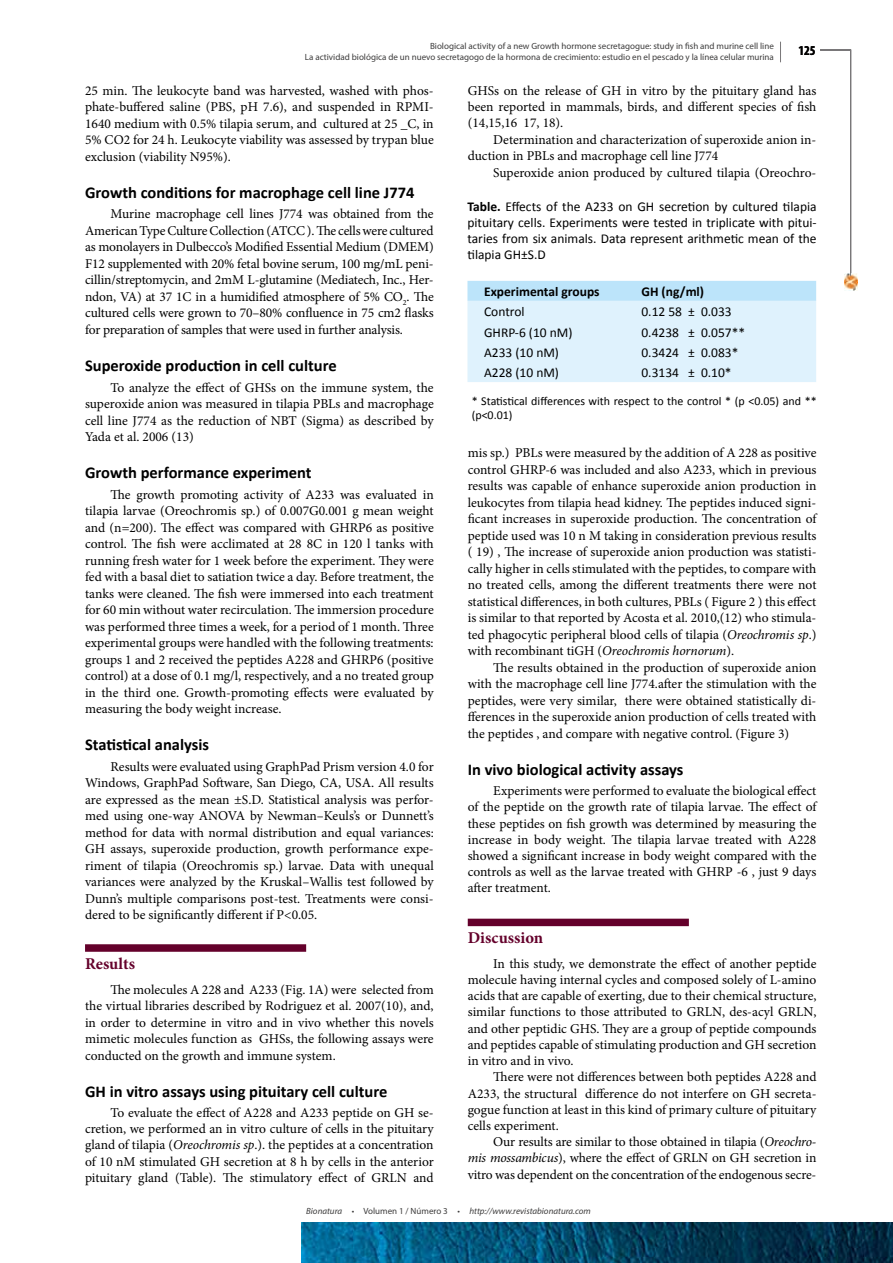
<style>
.page{position:relative;width:893px;height:1263px;background:#fff}
.page>*{position:absolute;margin:0;border:0;box-sizing:border-box;transform-origin:0 0}
.t1{font:700 16.5px "Calibri";color:#000}
.t2{font:700 16.5px "Minion Pro";color:#64002b}
.t3{font:13.5px/16.5px "Minion Pro";letter-spacing:-.005em;color:#000;text-align:justify}
.t4{font:13.5px/16.2px "Calibri";color:#000;text-align:justify}
.t5{font:700 13.5px "Calibri";color:#000}
.t6{font:700 condensed 13.5px "Myriad Pro";color:#010000}
.t7{font:12px/14.4px "Calibri";color:#000}
.t8{font:9px/10.8px "Myriad Pro";color:#3d3c3c;text-align:right}
.t9{font:italic 9px "Myriad Pro";color:#3d3c3c}
.s1{font-style:italic}
.s2{font-weight:700}
.s3{font-style:normal}
</style>
<div class="page">
<svg style="left:780px;top:42px;width:1px;height:20px"></svg>
<img style="left:844px;top:274px;width:13px;height:17px">
<hr style="left:850px;top:50px;width:1px;height:226px;background:#797779">
<hr style="left:820px;top:50px;width:31px;height:1px;background:#797779">
<img style="left:302px;top:1222px;width:591px;height:41px">
<div style="left:85px;top:944px;width:221px;height:8px;background:#64002b"></div>
<svg style="left:467px;top:281px;width:349px;height:101px;background:#d8effc"></svg>
<div style="left:468px;top:919px;width:221px;height:7px;background:#64002b"></div>
<p class="t8" style="left:305px;top:41px;width:470px">Biological activity of a new Growth hormone secretagogue: study in fish and murine cell line<br>La actividad biológica de un nuevo secretagogo de la hormona de crecimiento: estudio en el pescado y la línea celular murina</p>
<p class="t6" style="left:798px;top:42px;width:19px">125</p>
<p class="t3" style="left:85px;top:82px;width:350px">25 min. The leukocyte band was harvested, washed with phos&shy;phate-buffered saline (PBS, pH 7.6), and suspended in RPMI-1640 medium with 0.5% tilapia serum, and cultured at 25 _C, in 5% CO2 for 24 h. Leukocyte viability was assessed by trypan blue exclusion (viability N95%).</p>
<p class="t1" style="left:85px;top:182px;width:331px">Growth conditions for macrophage cell line J774</p>
<p class="t3" style="left:85px;top:206px;width:350px;text-indent:26px">Murine macrophage cell lines J774 was obtained from the American Type Culture Collection (ATCC ). The cells were cultured as monolayers in Dulbecco’s Modified Essential Medium (DMEM)<br>F12 supplemented with 20% fetal bovine serum, 100 mg/mL peni&shy;cillin/streptomycin, and 2mM L-glutamine (Mediatech, Inc., Her&shy;ndon, VA) at 37 1C in a humidified atmosphere of 5% CO<sub>2</sub>. The cultured cells were grown to 70–80% confluence in 75 cm2 flasks for preparation of samples that were used in further analysis.</p>
<p class="t1" style="left:85px;top:355px;width:253px">Superoxide production in cell culture</p>
<p class="t3" style="left:85px;top:379px;width:350px;text-indent:26px">To analyze the effect of GHSs on the immune system, the superoxide anion was measured in tilapia PBLs and macrophage cell line J774 as the reduction of NBT (Sigma) as described by Yada et al. 2006 (13)</p>
<p class="t1" style="left:85px;top:462px;width:228px">Growth performance experiment</p>
<p class="t3" style="left:85px;top:486px;width:350px;text-indent:26px">The growth promoting activity of A233 was evaluated in tilapia larvae (Oreochromis sp.) of 0.007G0.001 g mean weight and (n=200). The effect was compared with GHRP6 as positive control. The fish were acclimated at 28 8C in 120 l tanks with running fresh water for 1 week before the experiment. They were fed with a basal diet to satiation twice a day. Before treatment, the tanks were cleaned. The fish were immersed into each treatment for 60 min without water recirculation. The immersion procedure was performed three times a week, for a period of 1 month. Three experimental groups were handled with the following treatments: groups 1 and 2 received the peptides A228 and GHRP6 (positive control) at a dose of 0.1 mg/l, respectively, and a no treated group in the third one. Growth-promoting effects were evaluated by measuring the body weight increase.</p>
<p class="t1" style="left:85px;top:734px;width:125px">Statistical analysis</p>
<p class="t3" style="left:85px;top:758px;width:350px;text-indent:26px">Results were evaluated using GraphPad Prism version 4.0 for Windows, GraphPad Software, San Diego, CA, USA. All results are expressed as the mean ±S.D. Statistical analysis was perfor&shy;med using one-way ANOVA by Newman–Keuls’s or Dunnett’s method for data with normal distribution and equal variances:<br>GH assays, superoxide production, growth performance expe&shy;riment of tilapia (Oreochromis sp.) larvae. Data with unequal variances were analyzed by the Kruskal–Wallis test followed by Dunn’s multiple comparisons post-test. Treatments were consi&shy;dered to be significantly different if P&lt;0.05.</p>
<p class="t2" style="left:85px;top:952px;width:51px">Results</p>
<p class="t3" style="left:85px;top:981px;width:350px;text-indent:26px">The molecules A 228 and A233 (Fig. 1A) were selected from the virtual libraries described by Rodriguez et al. 2007(10), and, in order to determine in vitro and in vivo whether this novels mimetic molecules function as GHSs, the following assays were conducted on the growth and immune system.</p>
<p class="t1" style="left:85px;top:1080px;width:304px">GH in vitro assays using pituitary cell culture</p>
<p class="t3" style="left:85px;top:1105px;width:350px;text-indent:26px">To evaluate the effect of A228 and A233 peptide on GH se&shy;cretion, we performed an in vitro culture of cells in the pituitary gland of tilapia (<span class="s1">Oreochromis sp</span>.). the peptides at a concentration of 10 nM stimulated GH secretion at 8 h by cells in the anterior pituitary gland (Table). The stimulatory effect of GRLN and</p>
<p class="t3" style="left:468px;top:83px;width:350px">GHSs on the release of GH in vitro by the pituitary gland has been reported in mammals, birds, and different species of fish (14,15,16 17, 18).</p>
<p class="t3" style="left:468px;top:131px;width:350px;text-indent:26px">Determination and characterization of superoxide anion in&shy;duction in PBLs and macrophage cell line J774</p>
<p class="t3" style="left:493px;top:164px;width:325px">Superoxide anion produced by cultured tilapia (Oreochro-</p>
<p class="t4" style="left:467px;top:198px;width:351px"><span class="s2">Table.</span> Effects of the A233 on GH secretion by cultured tilapia pituitary cells. Experiments were tested in triplicate with pitui&shy;taries from six animals. Data represent arithmetic mean of the tilapia GH±S.D</p>
<p class="t5" style="left:484px;top:283px;width:117px">Experimental groups</p>
<p class="t5" style="left:641px;top:283px;width:64px">GH (ng/ml)</p>
<p class="t4" style="left:484px;top:304px;width:42px">Control</p>
<p class="t4" style="left:641px;top:304px;width:92px">0.12 58 ± 0.033</p>
<p class="t4" style="left:484px;top:324px;width:90px">GHRP-6 (10 nM)</p>
<p class="t4" style="left:641px;top:324px;width:105px">0.4238 ± 0.057**</p>
<p class="t4" style="left:484px;top:344px;width:76px">A233 (10 nM)</p>
<p class="t4" style="left:641px;top:344px;width:99px">0.3424 ± 0.083*</p>
<p class="t4" style="left:484px;top:365px;width:76px">A228 (10 nM)</p>
<p class="t4" style="left:641px;top:365px;width:92px">0.3134 ± 0.10*</p>
<p class="t7" style="left:472px;top:394px;width:346px">* Statistical differences with respect to the control * (p &lt;0.05) and ** (p&lt;0.01)</p>
<p class="t3" style="left:468px;top:445px;width:350px">mis sp.) PBLs were measured by the addition of A 228 as positive control GHRP-6 was included and also A233, which in previous results was capable of enhance superoxide anion production in leukocytes from tilapia head kidney. The peptides induced signi&shy;ficant increases in superoxide production. The concentration of peptide used was 10 n M taking in consideration previous results ( 19) , The increase of superoxide anion production was statisti&shy;cally higher in cells stimulated with the peptides, to compare with no treated cells, among the different treatments there were not statistical differences, in both cultures, PBLs ( Figure 2 ) this effect is similar to that reported by Acosta et al. 2010,(12) who stimula&shy;ted phagocytic peripheral blood cells of tilapia (<span class="s1">Oreochromis sp</span>.) with recombinant tiGH (<span class="s1">Oreochromis hornorum</span>).</p>
<p class="t3" style="left:468px;top:659px;width:350px;text-indent:26px">The results obtained in the production of superoxide anion with the macrophage cell line J774.after the stimulation with the peptides, were very similar, there were obtained statistically di&shy;fferences in the superoxide anion production of cells treated with the peptides , and compare with negative control. (Figure 3)</p>
<p class="t1" style="left:468px;top:759px;width:217px">In vivo biological activity assays</p>
<p class="t3" style="left:468px;top:783px;width:350px;text-indent:26px">Experiments were performed to evaluate the biological effect of the peptide on the growth rate of tilapia larvae. The effect of these peptides on fish growth was determined by measuring the increase in body weight. The tilapia larvae treated with A228 showed a significant increase in body weight compared with the controls as well as the larvae treated with GHRP -6 , just 9 days after treatment.</p>
<p class="t2" style="left:468px;top:926px;width:77px">Discussion</p>
<p class="t3" style="left:468px;top:955px;width:350px;text-indent:26px">In this study, we demonstrate the effect of another peptide molecule having internal cycles and composed solely of L-amino acids that are capable of exerting, due to their chemical structure, similar functions to those attributed to GRLN, des-acyl GRLN, and other peptidic GHS. They are a group of peptide compounds and peptides capable of stimulating production and GH secretion in vitro and in vivo.</p>
<p class="t3" style="left:468px;top:1069px;width:350px;text-indent:26px">There were not differences between both peptides A228 and A233, the structural difference do not interfere on GH secreta&shy;gogue function at least in this kind of primary culture of pituitary cells experiment.</p>
<p class="t3" style="left:468px;top:1134px;width:350px;text-indent:26px">Our results are similar to those obtained in tilapia (<span class="s1">Oreochro&shy;mis mossambicus</span>), where the effect of GRLN on GH secretion in vitro was dependent on the concentration of the endogenous secre-</p>
<p class="t9" style="left:306px;top:1206px;width:286px">Bionatura <span class="s3">• Volumen 1 / Número 3 •</span> http://www.revistabionatura.com</p>
</div>
